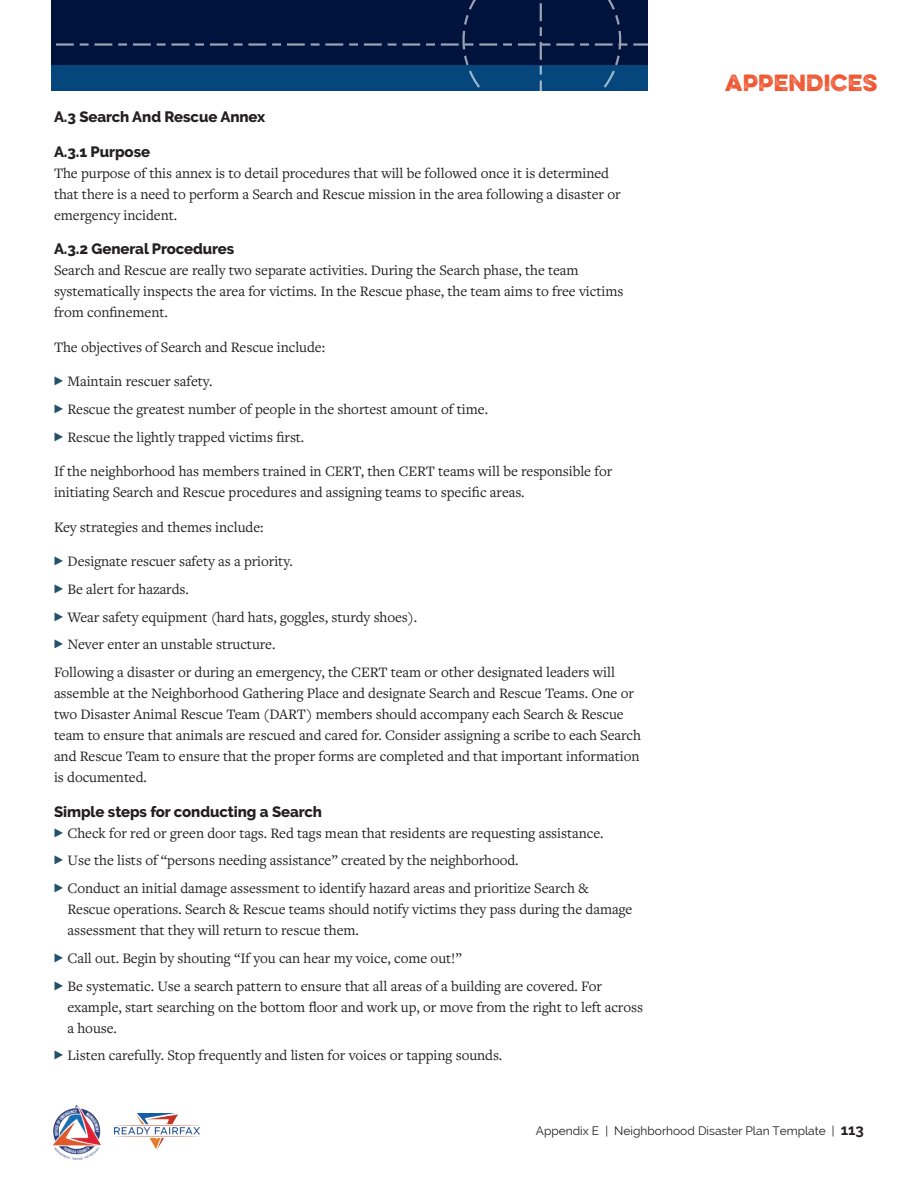
<style>
.page{position:relative;width:918px;height:1188px;background:#fff}
.page>*{position:absolute;margin:0;border:0;box-sizing:border-box;transform-origin:0 0}
.t1{font:21px "Eveleth";letter-spacing:.01em;color:#f05530}
.t2{font:15px/21px "Freight Text Pro";letter-spacing:-.005em;color:#231f20}
.t3{font:800 15px "Raleway";letter-spacing:-.005em;color:#231f20}
.t4{font:12px "Raleway";color:#231f20}
.s1{font-family:"Click Bits Arrows Two";color:#23506a}
.s2{font-weight:700;font-size:15px}
</style>
<div class="page">
<svg style="left:52px;top:0;width:596px;height:91px;background:#042450"></svg>
<img style="left:115px;top:1114px;width:85px;height:36px">
<img style="left:53px;top:1104px;width:48px;height:56px">
<p class="t3" style="left:54px;top:108px;width:213px">A.3 Search And Rescue Annex</p>
<p class="t3" style="left:54px;top:143px;width:98px">A.3.1 Purpose</p>
<p class="t2" style="left:54px;top:162px;width:568px">The purpose of this annex is to detail procedures that will be followed once it is determined that there is a need to perform a Search and Rescue mission in the area following a disaster or emergency incident.</p>
<p class="t3" style="left:54px;top:240px;width:182px">A.3.2 General Procedures</p>
<p class="t2" style="left:54px;top:259px;width:571px">Search and Rescue are really two separate activities. During the Search phase, the team systematically inspects the area for victims. In the Rescue phase, the team aims to free victims from confinement.</p>
<p class="t2" style="left:54px;top:336px;width:273px">The objectives of Search and Rescue include:</p>
<p class="t2" style="left:54px;top:367px;width:436px;line-height:27.8px"><span class="s1">3</span> Maintain rescuer safety.<br><span class="s1">3</span> Rescue the greatest number of people in the shortest amount of time.<br><span class="s1">3</span> Rescue the lightly trapped victims first.</p>
<p class="t2" style="left:54px;top:460px;width:560px">If the neighborhood has members trained in CERT, then CERT teams will be responsible for initiating Search and Rescue procedures and assigning teams to specific areas.</p>
<p class="t2" style="left:54px;top:516px;width:211px">Key strategies and themes include:</p>
<p class="t2" style="left:54px;top:547px;width:563px;line-height:27.8px"><span class="s1">3</span> Designate rescuer safety as a priority.<br><span class="s1">3</span> Be alert for hazards.<br><span class="s1">3</span> Wear safety equipment (hard hats, goggles, sturdy shoes).<br><span class="s1">3</span> Never enter an unstable structure.<br>Following a disaster or during an emergency, the CERT team or other designated leaders will</p>
<p class="t2" style="left:54px;top:682px;width:589px">assemble at the Neighborhood Gathering Place and designate Search and Rescue Teams. One or two Disaster Animal Rescue Team (DART) members should accompany each Search &amp; Rescue team to ensure that animals are rescued and cared for. Consider assigning a scribe to each Search and Rescue Team to ensure that the proper forms are completed and that important information is documented.</p>
<p class="t3" style="left:54px;top:803px;width:270px">Simple steps for conducting a Search</p>
<p class="t2" style="left:54px;top:818px;width:551px;line-height:27.8px"><span class="s1">3</span> Check for red or green door tags. Red tags mean that residents are requesting assistance.<br><span class="s1">3</span> Use the lists of “persons needing assistance” created by the neighborhood.<br><span class="s1">3</span> Conduct an initial damage assessment to identify hazard areas and prioritize Search &amp;</p>
<p class="t2" style="left:68px;top:898px;width:566px">Rescue operations. Search &amp; Rescue teams should notify victims they pass during the damage assessment that they will return to rescue them.</p>
<p class="t2" style="left:54px;top:944px;width:550px;line-height:27.8px"><span class="s1">3</span> Call out. Begin by shouting “If you can hear my voice, come out!”<br><span class="s1">3</span> Be systematic. Use a search pattern to ensure that all areas of a building are covered. For</p>
<p class="t2" style="left:68px;top:996px;width:577px">example, start searching on the bottom floor and work up, or move from the right to left across a house.</p>
<p class="t2" style="left:54px;top:1045px;width:450px"><span class="s1">3</span> Listen carefully. Stop frequently and listen for voices or tapping sounds.</p>
<h1 class="t1" style="left:725px;top:66px;width:154px">APPENDICES</h1>
<p class="t4" style="left:536px;top:1123px;width:330px">Appendix E | Neighborhood Disaster Plan Template | <span class="s2">113</span></p>
</div>
